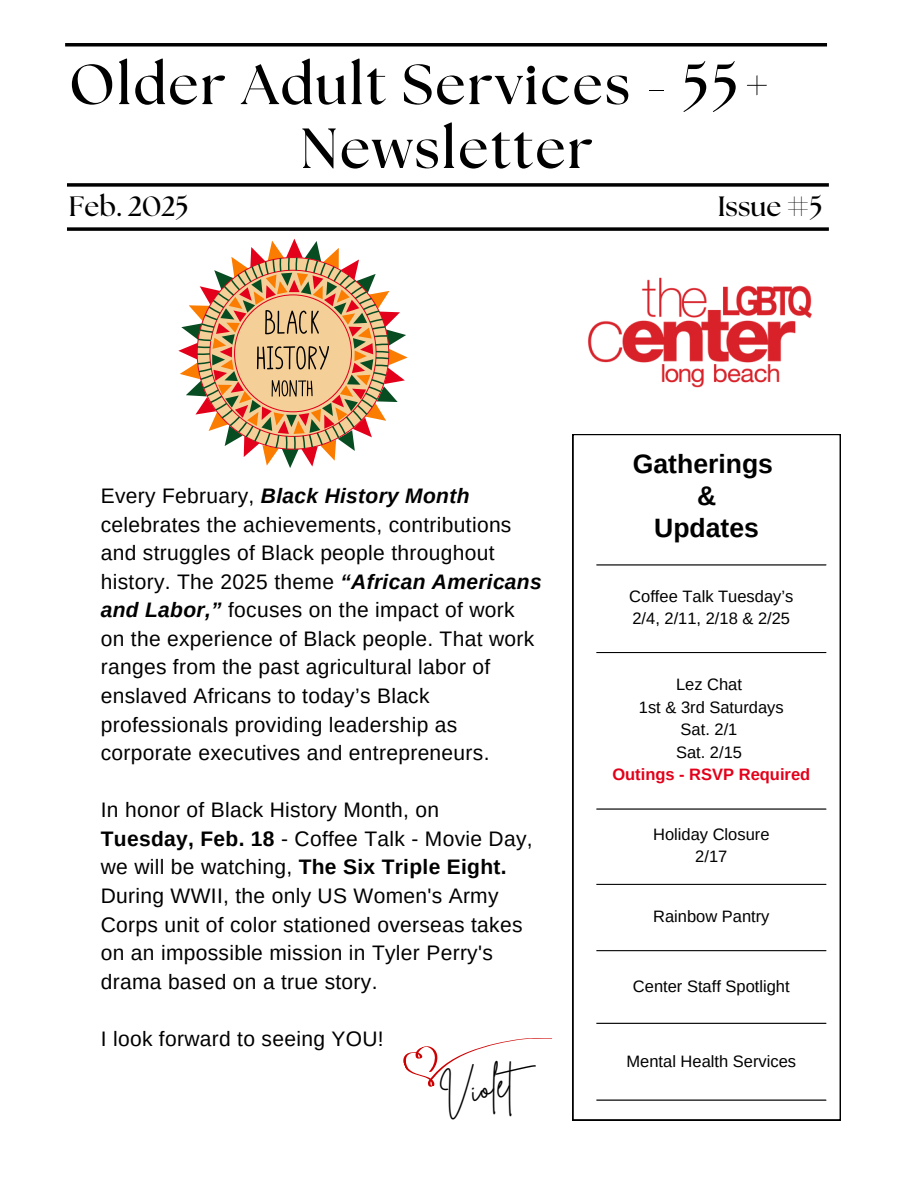
<style>
.page{position:relative;width:918px;height:1188px;background:#fff}
.page>*{position:absolute;margin:0;border:0;box-sizing:border-box;transform-origin:0 0}
.t1{font:700 56.4px/63.9px "The Seasons";letter-spacing:.04em;color:#000}
.t2{font:36.75px "Brittany Signature";color:#000}
.t3{font:700 27.9px "The Seasons";color:#000}
.t4{font:700 26.55px "Arimo";color:#000}
.t5{font:21px/28.7px "Arimo";letter-spacing:.015em;color:#000}
.t6{font:16.5px "Arimo";color:#000}
.t7{font:700 16.5px "Arimo";color:#e3001a}
.s1{font-weight:700;font-style:italic}
.s2{font-weight:700}
</style>
<div class="page">
<svg style="left:573px;top:434px;width:267px;height:686px"></svg>
<hr style="left:596px;top:564px;width:230px;height:2px;background:#000">
<hr style="left:596px;top:652px;width:230px;height:1px;background:#000">
<hr style="left:596px;top:808px;width:230px;height:2px;background:#000">
<hr style="left:596px;top:884px;width:230px;height:1px;background:#000">
<hr style="left:596px;top:950px;width:230px;height:1px;background:#000">
<hr style="left:596px;top:1023px;width:230px;height:1px;background:#000">
<hr style="left:596px;top:1100px;width:230px;height:1px;background:#000">
<svg style="left:67px;top:183px;width:762px;height:4px;background:#202020"></svg>
<svg style="left:67px;top:227px;width:762px;height:4px;background:#202020"></svg>
<svg style="left:65px;top:43px;width:762px;height:4px;background:#202020"></svg>
<img style="left:587px;top:277px;width:225px;height:111px">
<svg style="left:178px;top:239px;width:230px;height:229px"></svg>
<svg style="left:403px;top:1038px;width:150px;height:49px"></svg>
<p class="t1" style="left:300px;top:55px;width:474px;text-indent:-232px">Older Adult Services - 55+<br>Newsletter</p>
<p class="t3" style="left:69px;top:194px;width:122px">Feb. 2025</p>
<p class="t3" style="left:718px;top:194px;width:107px">Issue #5</p>
<p class="t5" style="left:101px;top:481px;width:442px">Every February, <span class="s1">Black History Month </span>celebrates the achievements, contributions and struggles of Black people throughout history. The 2025 theme <span class="s1">“African Americans and Labor,”</span> focuses on the impact of work on the experience of Black people. That work ranges from the past agricultural labor of enslaved Africans to today’s Black professionals providing leadership as corporate executives and entrepreneurs.</p>
<h1 class="t5" style="left:101px;top:796px;width:340px">In honor of Black History Month, on</h1>
<p class="t5" style="left:101px;top:824px;width:433px"><span class="s2">Tuesday, Feb. 18</span> - Coffee Talk - Movie Day, we will be watching, <span class="s2">The Six Triple Eight.<br></span>During WWII, the only US Women's Army Corps unit of color stationed overseas takes on an impossible mission in Tyler Perry's drama based on a true story.</p>
<p class="t5" style="left:101px;top:1024px;width:284px">I look forward to seeing YOU!</p>
<p class="t2" style="left:435px;top:1073px;width:75px;rotate:-12deg">Violet</p>
<p class="t4" style="left:633px;top:449px;width:142px">Gatherings</p>
<p class="t4" style="left:697px;top:481px;width:21px">&amp;</p>
<p class="t4" style="left:654px;top:513px;width:106px">Updates</p>
<p class="t6" style="left:629px;top:587px;width:166px">Coffee Talk Tuesday’s</p>
<p class="t6" style="left:632px;top:609px;width:159px">2/4, 2/11, 2/18 &amp; 2/25</p>
<p class="t6" style="left:676px;top:675px;width:67px">Lez Chat</p>
<p class="t6" style="left:639px;top:698px;width:146px">1st &amp; 3rd Saturdays</p>
<p class="t6" style="left:681px;top:720px;width:58px">Sat. 2/1</p>
<p class="t6" style="left:676px;top:743px;width:68px">Sat. 2/15</p>
<p class="t7" style="left:612px;top:765px;width:199px">Outings - RSVP Required</p>
<p class="t6" style="left:653px;top:825px;width:118px">Holiday Closure</p>
<p class="t6" style="left:695px;top:847px;width:34px">2/17</p>
<p class="t6" style="left:653px;top:907px;width:118px">Rainbow Pantry</p>
<p class="t6" style="left:633px;top:977px;width:158px">Center Staff Spotlight</p>
<p class="t6" style="left:627px;top:1052px;width:171px">Mental Health Services</p>
</div>
